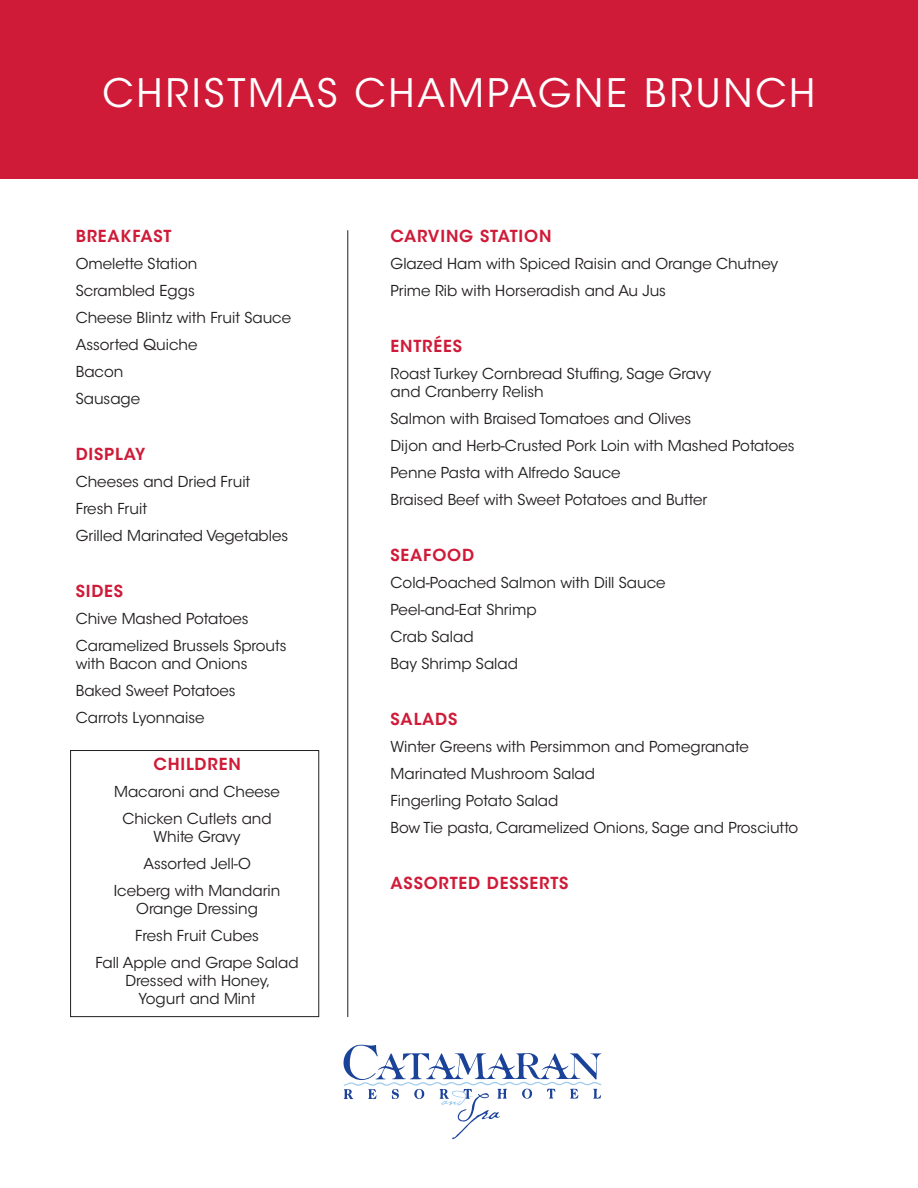
<style>
.page{position:relative;width:918px;height:1188px;background:#fff}
.page>*{position:absolute;margin:0;border:0;box-sizing:border-box;transform-origin:0 0}
.t1{font:39px "ITC Avant Garde Std";letter-spacing:.07em;color:#fff}
.t2{font:600 16.5px "ITC Avant Garde Std";letter-spacing:.05em;color:#cf1a38}
.t3{font:15px/18px "ITC Avant Garde Std";color:#231f20;text-align:center}
</style>
<div class="page">
<hr style="left:347px;top:230px;width:1px;height:787px;background:#231f20">
<div style="left:0;top:0;width:918px;height:178px;background:#cf1a38"></div>
<div style="left:70px;top:750px;width:249px;height:267px;border:1px solid #231f20"></div>
<svg style="left:343px;top:1045px;width:258px;height:94px"></svg>
<p class="t1" style="left:103px;top:69px;width:714px">CHRISTMAS CHAMPAGNE BRUNCH</p>
<p class="t2" style="left:76px;top:226px;width:97px">BREAKFAST</p>
<p class="t3" style="left:76px;top:255px;width:123px">Omelette Station</p>
<p class="t3" style="left:76px;top:282px;width:121px">Scrambled Eggs</p>
<p class="t3" style="left:76px;top:309px;width:217px">Cheese Blintz with Fruit Sauce</p>
<p class="t3" style="left:76px;top:336px;width:123px">Assorted Quiche</p>
<p class="t3" style="left:76px;top:363px;width:49px">Bacon</p>
<p class="t3" style="left:76px;top:390px;width:66px">Sausage</p>
<p class="t2" style="left:76px;top:444px;width:71px">DISPLAY</p>
<p class="t3" style="left:76px;top:473px;width:176px">Cheeses and Dried Fruit</p>
<p class="t3" style="left:76px;top:500px;width:73px">Fresh Fruit</p>
<p class="t3" style="left:76px;top:527px;width:214px">Grilled Marinated Vegetables</p>
<p class="t2" style="left:76px;top:581px;width:49px">SIDES</p>
<p class="t3" style="left:76px;top:610px;width:174px">Chive Mashed Potatoes</p>
<p class="t3" style="left:76px;top:637px;width:212px;text-align:left">Caramelized Brussels Sprouts with Bacon and Onions</p>
<p class="t3" style="left:76px;top:682px;width:161px">Baked Sweet Potatoes</p>
<p class="t3" style="left:76px;top:709px;width:130px">Carrots Lyonnaise</p>
<p class="t2" style="left:153px;top:754px;width:89px">CHILDREN</p>
<p class="t3" style="left:114px;top:783px;width:167px">Macaroni and Cheese</p>
<p class="t3" style="left:122px;top:810px;width:151px">Chicken Cutlets and<br>White Gravy</p>
<p class="t3" style="left:143px;top:855px;width:109px">Assorted Jell-O</p>
<p class="t3" style="left:114px;top:882px;width:168px">Iceberg with Mandarin<br>Orange Dressing</p>
<p class="t3" style="left:135px;top:927px;width:125px">Fresh Fruit Cubes</p>
<p class="t3" style="left:95px;top:954px;width:205px">Fall Apple and Grape Salad<br>Dressed with Honey,<br>Yogurt and Mint</p>
<p class="t2" style="left:391px;top:226px;width:162px">CARVING STATION</p>
<p class="t3" style="left:391px;top:255px;width:389px">Glazed Ham with Spiced Raisin and Orange Chutney</p>
<p class="t3" style="left:391px;top:282px;width:277px">Prime Rib with Horseradish and Au Jus</p>
<p class="t2" style="left:391px;top:336px;width:73px">ENTRÉES</p>
<p class="t3" style="left:391px;top:365px;width:322px;text-align:left">Roast Turkey Cornbread Stuffing, Sage Gravy and Cranberry Relish</p>
<p class="t3" style="left:391px;top:410px;width:302px">Salmon with Braised Tomatoes and Olives</p>
<p class="t3" style="left:391px;top:437px;width:406px">Dijon and Herb-Crusted Pork Loin with Mashed Potatoes</p>
<p class="t3" style="left:391px;top:464px;width:231px">Penne Pasta with Alfredo Sauce</p>
<p class="t3" style="left:391px;top:491px;width:318px">Braised Beef with Sweet Potatoes and Butter</p>
<p class="t2" style="left:391px;top:545px;width:85px">SEAFOOD</p>
<p class="t3" style="left:391px;top:574px;width:277px">Cold-Poached Salmon with Dill Sauce</p>
<p class="t3" style="left:391px;top:601px;width:148px">Peel-and-Eat Shrimp</p>
<p class="t3" style="left:391px;top:628px;width:85px">Crab Salad</p>
<p class="t3" style="left:391px;top:655px;width:129px">Bay Shrimp Salad</p>
<p class="t2" style="left:391px;top:708px;width:68px">SALADS</p>
<p class="t3" style="left:391px;top:738px;width:360px">Winter Greens with Persimmon and Pomegranate</p>
<p class="t3" style="left:391px;top:765px;width:206px">Marinated Mushroom Salad</p>
<p class="t3" style="left:391px;top:792px;width:169px">Fingerling Potato Salad</p>
<p class="t3" style="left:391px;top:819px;width:409px">Bow Tie pasta, Caramelized Onions, Sage and Prosciutto</p>
<p class="t2" style="left:391px;top:872px;width:179px">ASSORTED DESSERTS</p>
</div>
